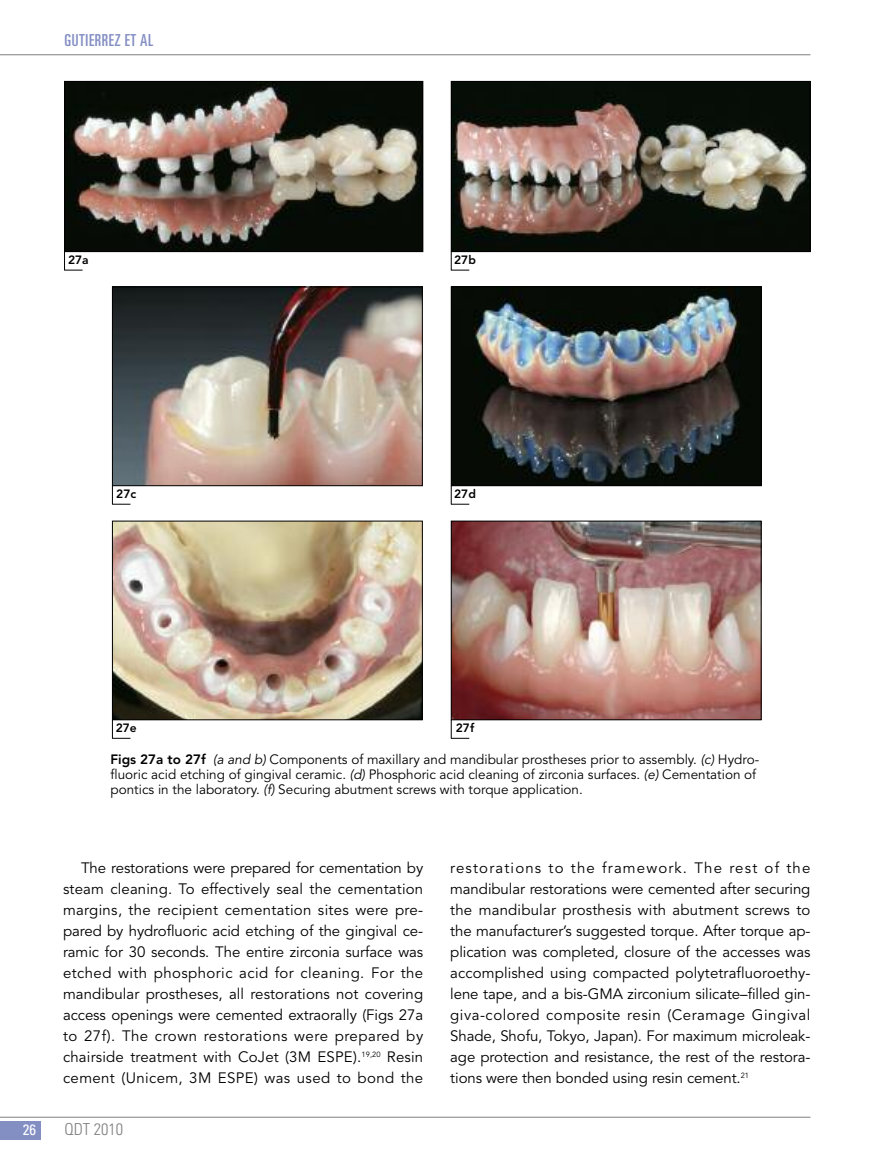
<style>
.page{position:relative;width:878px;height:1175px;background:#fff}
.page>*{position:absolute;margin:0;border:0;box-sizing:border-box;transform-origin:0 0}
.t1{font:ultra-condensed 16.5px "Univers";letter-spacing:.035em;color:#838ec3}
.t2{font:300 condensed 16.5px "Univers";color:#808080}
.t3{font:15px/21px "Avenir";letter-spacing:.005em;color:#000;text-align:justify}
.t4{font:condensed 15px "Univers";color:#fff}
.t5{font:13.5px/15px "Avenir";color:#000}
.t6{font:800 12px "Avenir";color:#000}
.s1{font-weight:800}
.s2{font-style:italic}
</style>
<div class="page">
<div style="left:0;top:1121px;width:40px;height:18px;background:#838ec3"></div>
<hr style="left:0;top:54px;width:810px;height:1px;background:#808080">
<hr style="left:0;top:1116px;width:810px;height:1px;background:#808080">
<img style="left:66px;top:83px;width:355px;height:167px">
<div style="left:64px;top:81px;width:359px;height:171px;border:1px solid #000"></div>
<svg style="left:64px;top:252px;width:19px;height:19px"></svg>
<img style="left:453px;top:83px;width:355px;height:167px">
<div style="left:451px;top:81px;width:359px;height:171px;border:1px solid #000"></div>
<svg style="left:451px;top:252px;width:18px;height:19px"></svg>
<img style="left:114px;top:288px;width:306px;height:196px">
<div style="left:112px;top:286px;width:310px;height:200px;border:1px solid #000"></div>
<svg style="left:112px;top:486px;width:18px;height:19px"></svg>
<img style="left:453px;top:288px;width:306px;height:196px">
<div style="left:451px;top:286px;width:310px;height:200px;border:1px solid #000"></div>
<svg style="left:451px;top:486px;width:18px;height:19px"></svg>
<img style="left:114px;top:522px;width:306px;height:196px">
<div style="left:112px;top:520px;width:310px;height:200px;border:1px solid #000"></div>
<svg style="left:112px;top:720px;width:18px;height:19px"></svg>
<img style="left:453px;top:522px;width:306px;height:196px">
<div style="left:451px;top:520px;width:310px;height:200px;border:1px solid #000"></div>
<svg style="left:451px;top:720px;width:18px;height:19px"></svg>
<p class="t1" style="left:64px;top:34px;width:90px">GUTIERREZ ET AL</p>
<p class="t6" style="left:68px;top:255px;width:22px">27a</p>
<p class="t6" style="left:454px;top:255px;width:23px">27b</p>
<p class="t6" style="left:116px;top:489px;width:21px">27c</p>
<p class="t6" style="left:454px;top:489px;width:23px">27d</p>
<p class="t6" style="left:116px;top:723px;width:23px">27e</p>
<p class="t6" style="left:456px;top:723px;width:20px">27f</p>
<p class="t5" style="left:110px;top:753px;width:650px"><span class="s1">Figs 27a to 27f</span> <span class="s2">(a and b)</span> Components of maxillary and mandibular prostheses prior to assembly. <span class="s2">(c)</span> Hydro&shy;fluoric acid etching of gingival ceramic. <span class="s2">(d)</span> Phosphoric acid cleaning of zirconia surfaces. <span class="s2">(e)</span> Cementation of pontics in the laboratory. <span class="s2">(f)</span> Securing abutment screws with torque application.</p>
<p class="t3" style="left:63px;top:858px;width:362px;text-indent:18px">The restorations were prepared for cementation by steam cleaning. To effectively seal the cementation margins, the recipient cementation sites were pre&shy;pared by hydrofluoric acid etching of the gingival ce&shy;ramic for 30 seconds. The entire zirconia surface was etched with phosphoric acid for cleaning. For the mandibular prostheses, all restorations not covering access openings were cemented extraorally (Figs 27a to 27f). The crown restorations were prepared by chairside treatment with CoJet (3M ESPE).<sup>19,20</sup> Resin cement (Unicem, 3M ESPE) was used to bond the</p>
<p class="t3" style="left:450px;top:858px;width:362px">restorations to the framework. The rest of the mandibular restorations were cemented after securing the mandibular prosthesis with abutment screws to the manufacturer’s suggested torque. After torque ap&shy;plication was completed, closure of the accesses was accomplished using compacted polytetrafluoroethy&shy;lene tape, and a bis-GMA zirconium silicate–filled gin&shy;giva-colored composite resin (Ceramage Gingival Shade, Shofu, Tokyo, Japan). For maximum microleak&shy;age protection and resistance, the rest of the restora&shy;tions were then bonded using resin cement.<sup>21</sup></p>
<p class="t4" style="left:23px;top:1124px;width:15px">26</p>
<p class="t2" style="left:64px;top:1123px;width:60px">QDT 2010</p>
</div>
